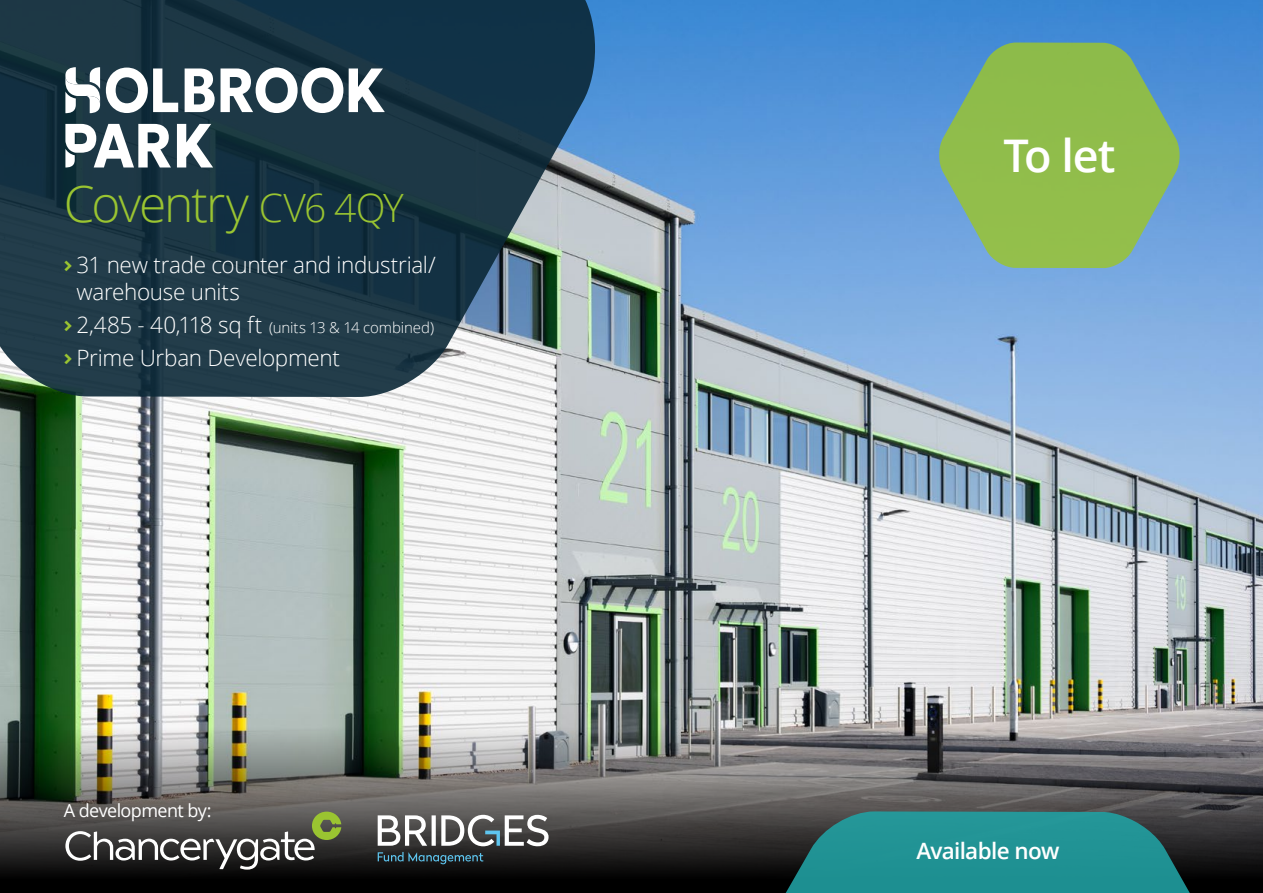
<style>
.page{position:relative;width:1263px;height:893px;background:#fff}
.page>*{position:absolute;margin:0;border:0;box-sizing:border-box;transform-origin:0 0}
.t1{font:300 49.65px "Open Sans";letter-spacing:-.04em;color:#9ac431}
.t2{font:600 45px "Open Sans";color:#fff}
.t3{font:300 22.5px/27px "Open Sans";letter-spacing:-.015em;color:#fff}
.t4{font:600 22.5px "Open Sans";letter-spacing:-.03em;color:#fff}
.t5{font:18px "Open Sans";letter-spacing:-.035em;color:#fff}
.t6{font:300 15px "Open Sans";letter-spacing:-.005em;color:#fff}
.s1{font-size:39px}
.s2{font-family:"Nexa";font-weight:700;color:#9ac431}
.s3{font-family:"Nexa";font-weight:700;font-size:22.5px;color:#9ac431}
.s4{font-size:22.5px}
</style>
<div class="page">
<img style="left:0;top:0;width:1263px;height:714px">
<svg style="left:0;top:714px;width:1263px;height:179px;background:#60625e"></svg>
<svg style="left:0;top:0;width:599px;height:397px;background:#2d4755"></svg>
<svg style="left:938px;top:43px;width:243px;height:225px;background:#84b46b"></svg>
<svg style="left:772px;top:811px;width:431px;height:82px;background:#227e7f"></svg>
<svg style="left:65px;top:812px;width:276px;height:58px;background:#565651"></svg>
<svg style="left:378px;top:815px;width:170px;height:49px"></svg>
<svg style="left:106px;top:68px;width:72px;height:45px"></svg>
<svg style="left:185px;top:68px;width:30px;height:44px"></svg>
<svg style="left:221px;top:68px;width:122px;height:45px"></svg>
<svg style="left:349px;top:68px;width:36px;height:44px"></svg>
<svg style="left:65px;top:67px;width:35px;height:46px"></svg>
<svg style="left:177px;top:124px;width:36px;height:43px"></svg>
<svg style="left:65px;top:124px;width:106px;height:43px"></svg>
<h1 class="t1" style="left:64px;top:170px;width:341px">Coventry <span class="s1">CV6 4QY</span></h1>
<p class="t3" style="left:77px;top:251px;width:361px;text-indent:-13px"><span class="s2">&gt;</span> 31 new trade counter and industrial/ warehouse units</p>
<p class="t6" style="left:64px;top:317px;width:372px"><span class="s3">&gt;</span> <span class="s4">2,485 - 40,118 sq ft</span> (units 13 &amp; 14 combined)</p>
<p class="t3" style="left:64px;top:344px;width:278px"><span class="s2">&gt;</span> Prime Urban Development</p>
<p class="t5" style="left:64px;top:798px;width:149px">A development by:</p>
<h2 class="t2" style="left:1003px;top:124px;width:113px">To let</h2>
<p class="t4" style="left:916px;top:836px;width:144px">Available now</p>
</div>
